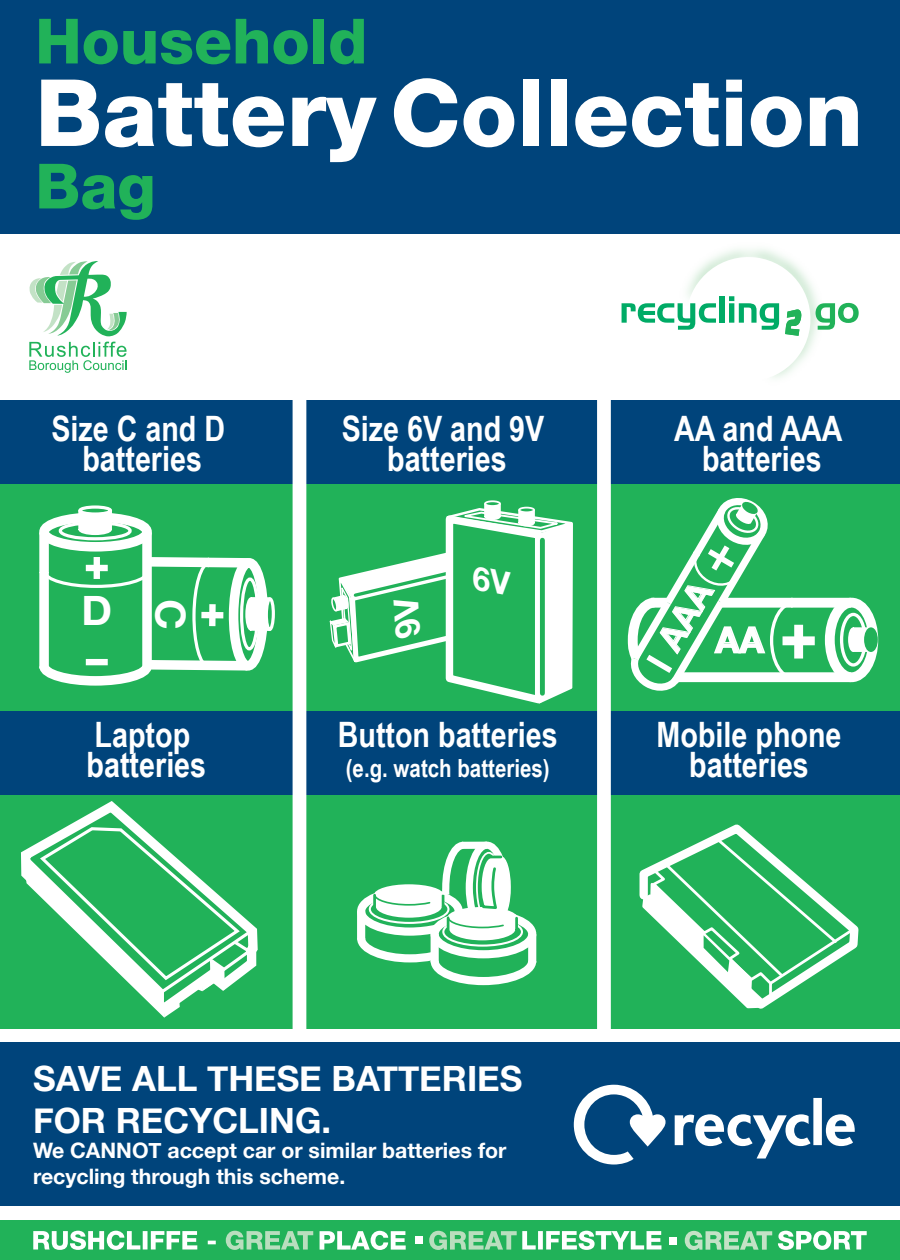
<style>
.page{position:relative;width:900px;height:1260px;background:#fff}
.page>*{position:absolute;margin:0;border:0;box-sizing:border-box;transform-origin:0 0}
.t1{font:800 93px "Helvetica Neue";color:#fff}
.t2{font:800 62.5px "Helvetica Neue";color:#21b259}
.t3{font:700 41.25px "Helvetica Neue";color:#fff}
.t4{font:700 35.5px "Helvetica Neue";color:#fff}
.t5{font:700 35px/30px "Arial Narrow";color:#fff;text-align:center}
.t6{font:700 34.75px/41.8px "Helvetica Neue";color:#fff}
.t7{font:700 25px "Arial Narrow";color:#fff}
.t8{font:700 21.25px/25.5px "Helvetica Neue";color:#fff}
</style>
<div class="page">
<div style="left:0;top:0;width:900px;height:233px;background:#00447b"></div>
<svg style="left:29px;top:261px;width:98px;height:75px"></svg>
<svg style="left:29px;top:342px;width:98px;height:31px"></svg>
<img style="left:601px;top:233px;width:299px;height:90px">
<svg style="left:622px;top:253px;width:237px;height:83px"></svg>
<div style="left:0;top:1221px;width:900px;height:39px;background:#21b259"></div>
<svg style="left:33px;top:1231px;width:834px;height:19px"></svg>
<div style="left:415px;top:1237px;width:8px;height:7px;background:#fff"></div>
<div style="left:0;top:774px;width:900px;height:254px;background:#21b259"></div>
<div style="left:0;top:484px;width:900px;height:254px;background:#21b259"></div>
<div style="left:825px;top:598px;width:53px;height:84px;border:10px solid #fff;border-radius:50%"></div>
<div style="left:840px;top:613px;width:27px;height:54px;border:3px solid #fff;border-radius:50%"></div>
<svg style="left:859px;top:626px;width:14px;height:27px"></svg>
<div style="left:865px;top:629px;width:12px;height:22px;background:#21b259;border-radius:50%"></div>
<div style="left:864px;top:627px;width:14px;height:25px;border:3px solid #21b259;border-radius:50%"></div>
<svg style="left:773px;top:336px;width:86px;height:347px"></svg>
<svg style="left:357px;top:841px;width:180px;height:145px"></svg>
<svg style="left:639px;top:824px;width:220px;height:185px"></svg>
<div style="left:142px;top:532px;width:10px;height:137px;background:#fff"></div>
<div style="left:145px;top:557px;width:64px;height:10px;background:#fff"></div>
<div style="left:208px;top:558px;width:40px;height:10px;background:#fff"></div>
<div style="left:265px;top:597px;width:10px;height:34px;border:3px solid #fff;border-radius:50%"></div>
<div style="left:39px;top:512px;width:113px;height:40px;border:10px solid #fff;border-radius:50%"></div>
<div style="left:59px;top:521px;width:73px;height:19px;border:3px solid #fff;border-radius:50%"></div>
<div style="left:39px;top:532px;width:10px;height:41px;background:#fff"></div>
<div style="left:94px;top:557px;width:6px;height:22px;background:#fff"></div>
<svg style="left:77px;top:507px;width:37px;height:30px"></svg>
<svg style="left:80px;top:507px;width:30px;height:7px"></svg>
<div style="left:78px;top:505px;width:34px;height:11px;border:3px solid #fff;border-radius:50%"></div>
<svg style="left:21px;top:801px;width:119px;height:77px"></svg>
<svg style="left:24px;top:826px;width:234px;height:192px"></svg>
<div style="left:0;top:711px;width:900px;height:84px;background:#00447b"></div>
<div style="left:0;top:1042px;width:900px;height:164px;background:#00447b"></div>
<div style="left:484px;top:500px;width:17px;height:7px;border:2px solid #fff;border-radius:50%"></div>
<svg style="left:574px;top:1085px;width:281px;height:80px"></svg>
<div style="left:0;top:400px;width:900px;height:84px;background:#00447b"></div>
<hr style="left:899px;top:376px;width:1px;height:664px;background:#fff">
<div style="left:597px;top:376px;width:14px;height:664px;background:#fff"></div>
<div style="left:293px;top:376px;width:13px;height:664px;background:#fff"></div>
<svg style="left:627px;top:491px;width:170px;height:200px"></svg>
<svg style="left:39px;top:560px;width:235px;height:126px"></svg>
<svg style="left:329px;top:502px;width:244px;height:202px"></svg>
<h2 class="t2" style="left:35px;top:4px;width:334px">Household</h2>
<h1 class="t1" style="left:35px;top:58px;width:829px">Battery Collection</h1>
<h2 class="t2" style="left:35px;top:149px;width:122px">Bag</h2>
<p class="t5" style="left:51px;top:414px;width:175px">Size C and D batteries</p>
<p class="t5" style="left:342px;top:414px;width:204px">Size 6V and 9V batteries</p>
<p class="t5" style="left:674px;top:414px;width:170px">AA and AAA batteries</p>
<p class="t3" style="left:81px;top:584px;width:32px">D</p>
<p class="t4" style="left:715px;top:618px;width:50px">AA</p>
<p class="t5" style="left:87px;top:719px;width:121px;text-align:left">Laptop batteries</p>
<p class="t5" style="left:657px;top:719px;width:186px">Mobile phone batteries</p>
<p class="t5" style="left:338px;top:719px;width:222px">Button batteries</p>
<p class="t7" style="left:346px;top:754px;width:205px">(e.g. watch batteries)</p>
<p class="t6" style="left:33px;top:1057px;width:491px">SAVE ALL THESE BATTERIES<br>FOR RECYCLING.</p>
<p class="t8" style="left:33px;top:1138px;width:475px">We CANNOT accept car or similar batteries for recycling through this scheme.</p>
</div>
